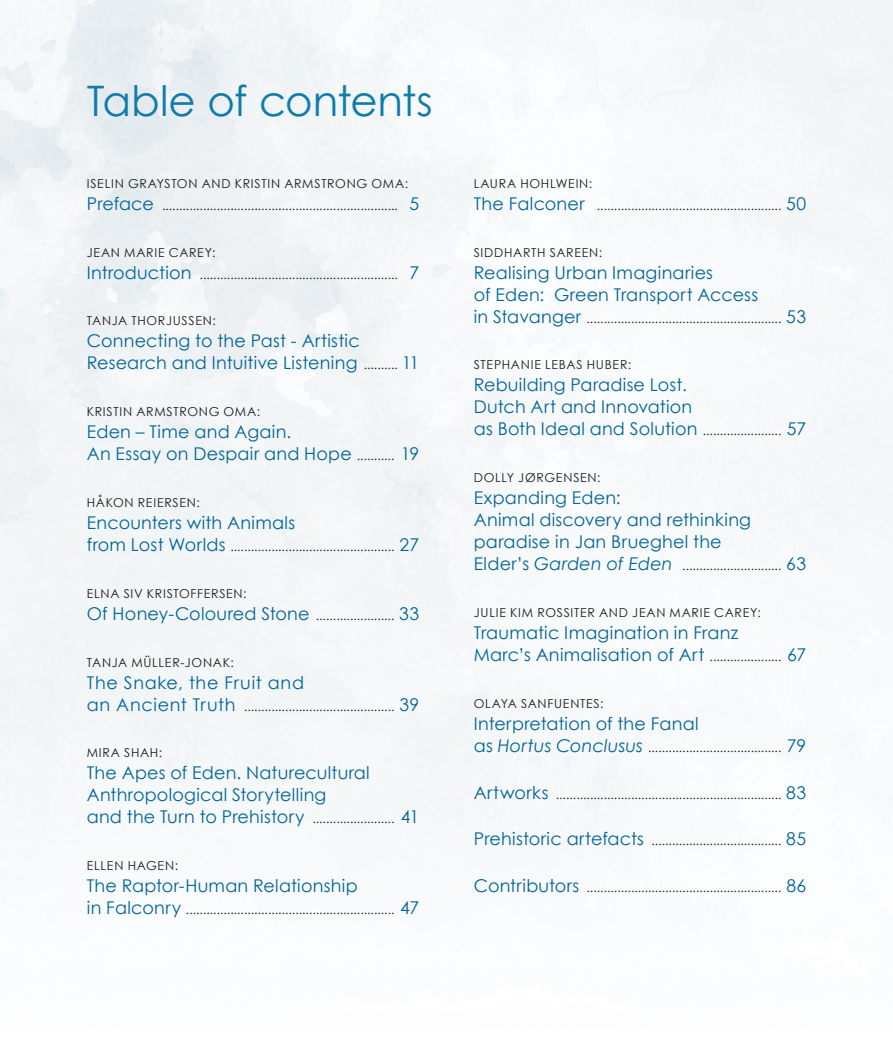
<style>
.page{position:relative;width:893px;height:1042px;background:#fff}
.page>*{position:absolute;margin:0;border:0;box-sizing:border-box;transform-origin:0 0}
.t1{font:42px "Century Gothic";letter-spacing:-.01em;color:#0f7caa}
.t2{font:17.68px/22.1px "Century Gothic";letter-spacing:.01em;color:#006497}
.t3{font:17.68px "Century Gothic";letter-spacing:.04em;color:#006497}
.t4{font:12.42px/22.1px "Century Gothic";letter-spacing:.06em;color:#1d1d1b}
.s1{font-size:17.68px;color:#006497}
.s2{font-size:12.42px;color:#1d1d1b}
.s3{font-style:italic;font-size:17.68px;color:#006497}
</style>
<div class="page">
<h1 class="t1" style="left:87px;top:74px;width:347px">Table of contents</h1>
<p class="t4" style="left:87px;top:172px;width:334px">ISELIN GRAYSTON AND KRISTIN ARMSTRONG OMA:<br><span class="s1">Preface</span> ..................................................................... <span class="s1">5</span></p>
<p class="t4" style="left:87px;top:241px;width:334px">JEAN MARIE CAREY:<br><span class="s1">Introduction</span> .......................................................... <span class="s1">7</span></p>
<p class="t4" style="left:87px;top:309px;width:131px">TANJA THORJUSSEN:</p>
<h2 class="t2" style="left:87px;top:329px;width:334px">Connecting to the Past - Artistic<br>Research and Intuitive Listening <span class="s2">..........</span> 11</h2>
<p class="t4" style="left:87px;top:400px;width:175px">KRISTIN ARMSTRONG OMA:</p>
<h2 class="t2" style="left:87px;top:420px;width:334px">Eden – Time and Again.<br>An Essay on Despair and Hope <span class="s2">...........</span> 19</h2>
<p class="t4" style="left:87px;top:491px;width:115px">HÅKON REIERSEN:</p>
<h2 class="t2" style="left:87px;top:511px;width:210px">Encounters with Animals</h2>
<p class="t4" style="left:87px;top:535px;width:334px"><span class="s1">from Lost Worlds</span> ................................................ <span class="s1">27</span></p>
<p class="t4" style="left:87px;top:582px;width:161px">ELNA SIV KRISTOFFERSEN:</p>
<h2 class="t2" style="left:87px;top:602px;width:334px">Of Honey-Coloured Stone <span class="s2">.......................</span> 33</h2>
<p class="t4" style="left:87px;top:651px;width:149px">TANJA MÜLLER-JONAK:</p>
<h2 class="t3" style="left:87px;top:671px;width:219px">The Snake, the Fruit and</h2>
<p class="t4" style="left:87px;top:695px;width:334px"><span class="s1">an Ancient Truth</span> ............................................ <span class="s1">39</span></p>
<p class="t4" style="left:87px;top:741px;width:77px">MIRA SHAH:</p>
<h2 class="t2" style="left:87px;top:761px;width:334px">The Apes of Eden. Naturecultural<br>Anthropological Storytelling<br>and the Turn to Prehistory <span class="s2">........................</span> 41</h2>
<p class="t4" style="left:87px;top:854px;width:93px">ELLEN HAGEN:</p>
<h2 class="t2" style="left:87px;top:874px;width:272px">The Raptor-Human Relationship</h2>
<p class="t4" style="left:87px;top:898px;width:334px"><span class="s1">in Falconry</span> ............................................................. <span class="s1">47</span></p>
<p class="t4" style="left:474px;top:172px;width:334px">LAURA HOHLWEIN:<br><span class="s1">The Falconer</span> ...................................................... <span class="s1">50</span></p>
<p class="t4" style="left:474px;top:241px;width:130px">SIDDHARTH SAREEN:</p>
<h2 class="t2" style="left:474px;top:261px;width:286px">Realising Urban Imaginaries<br>of Eden: Green Transport Access</h2>
<p class="t4" style="left:474px;top:307px;width:334px"><span class="s1">in Stavanger</span> ......................................................... <span class="s1">53</span></p>
<p class="t4" style="left:474px;top:353px;width:159px">STEPHANIE LEBAS HUBER:</p>
<h2 class="t2" style="left:474px;top:373px;width:334px">Rebuilding Paradise Lost.<br>Dutch Art and Innovation<br>as Both Ideal and Solution <span class="s2">.......................</span> 57</h2>
<p class="t4" style="left:474px;top:466px;width:128px">DOLLY JØRGENSEN:</p>
<h2 class="t2" style="left:474px;top:486px;width:279px">Expanding Eden:<br>Animal discovery and rethinking paradise in Jan Brueghel the</h2>
<p class="t4" style="left:474px;top:554px;width:334px"><span class="s1">Elder’s</span> <span class="s3">Garden of Eden</span> ............................. <span class="s1">63</span></p>
<p class="t4" style="left:474px;top:601px;width:289px">JULIE KIM ROSSITER AND JEAN MARIE CAREY:</p>
<h2 class="t2" style="left:474px;top:621px;width:334px">Traumatic Imagination in Franz<br>Marc’s Animalisation of Art <span class="s2">.....................</span> 67</h2>
<p class="t4" style="left:474px;top:692px;width:131px">OLAYA SANFUENTES:</p>
<h2 class="t2" style="left:474px;top:712px;width:226px">Interpretation of the Fanal</h2>
<p class="t4" style="left:474px;top:736px;width:334px"><span class="s1">as</span> <span class="s3">Hortus Conclusus</span> ....................................... <span class="s1">79</span></p>
<p class="t4" style="left:474px;top:783px;width:334px"><span class="s1">Artworks</span> .................................................................. <span class="s1">83</span></p>
<p class="t4" style="left:474px;top:829px;width:334px"><span class="s1">Prehistoric artefacts</span> ...................................... <span class="s1">85</span></p>
<p class="t4" style="left:474px;top:876px;width:334px"><span class="s1">Contributors</span> ......................................................... <span class="s1">86</span></p>
</div>
